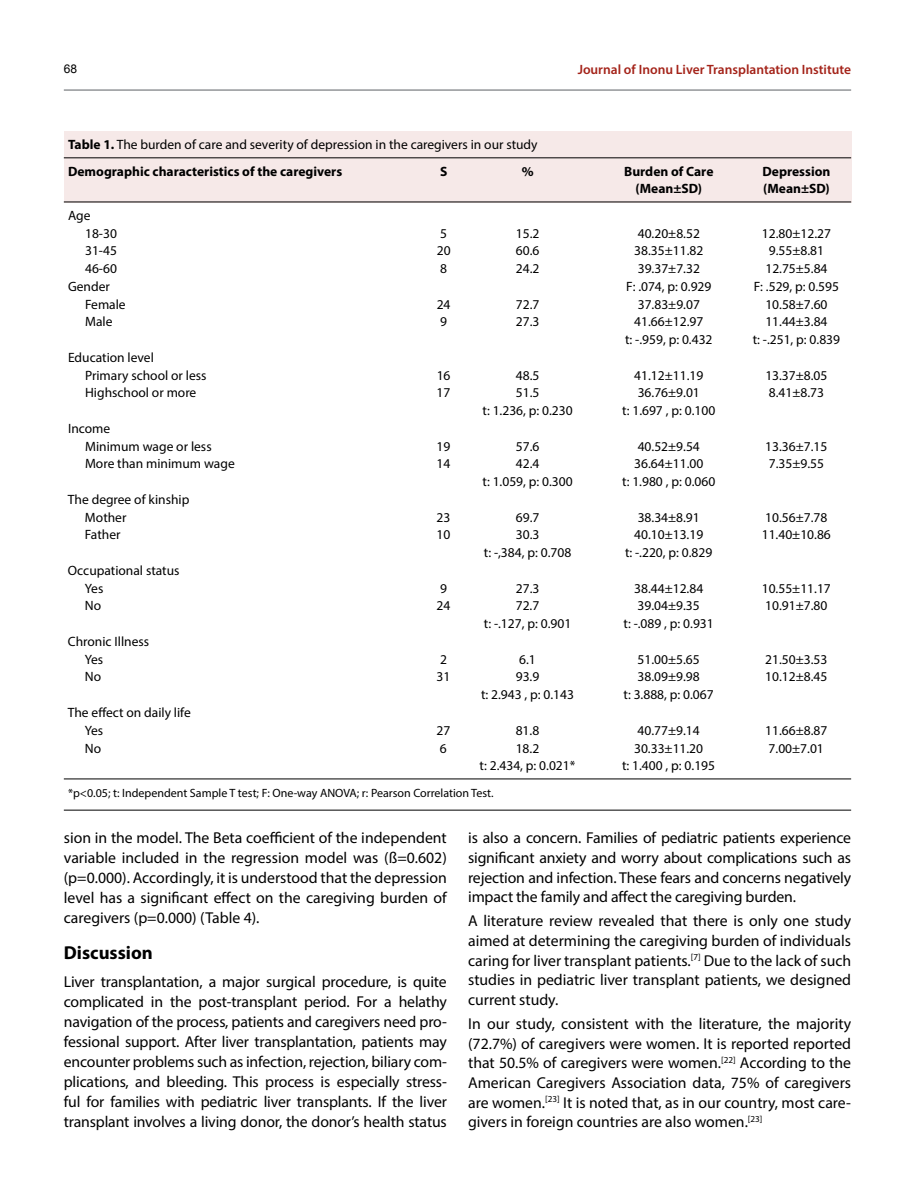
<style>
.page{position:relative;width:915px;height:1191px;background:#fff}
.page>*{position:absolute;margin:0;border:0;box-sizing:border-box;transform-origin:0 0}
.t1{font:700 18.75px "Myriad Pro";color:#000}
.t2{font:15.75px/19.6px "Myriad Pro";letter-spacing:-.005em;color:#000;text-align:justify}
.t3{font:13.5px/17.7px "Myriad Pro";color:#000}
.t4{font:600 13.5px "Myriad Pro";color:#a42319}
.t5{font:700 13.5px "Myriad Pro";color:#000}
.t6{font:12px "Myriad Pro";color:#000}
.t7{font:12px "Arial";color:#000}
.s1{font-weight:700}
</style>
<div class="page">
<hr style="left:64px;top:89px;width:786px;height:2px;background:#939598">
<div style="left:64px;top:131px;width:786px;height:71px;background:#f6e9e8"></div>
<hr style="left:64px;top:158px;width:786px;height:1px;background:#000">
<hr style="left:64px;top:778px;width:786px;height:1px;background:#000">
<hr style="left:64px;top:810px;width:786px;height:1px;background:#000">
<hr style="left:64px;top:202px;width:786px;height:1px;background:#000">
<p class="t7" style="left:64px;top:60px;width:15px">68</p>
<p class="t4" style="left:577px;top:61px;width:275px">Journal of Inonu Liver Transplantation Institute</p>
<p class="t3" style="left:68px;top:132px;width:471px;line-height:26.2px"><span class="s1">Table 1.</span> The burden of care and severity of depression in the caregivers in our study<br><span class="s1">Demographic characteristics of the caregivers</span></p>
<p class="t5" style="left:440px;top:162px;width:9px">S</p>
<p class="t5" style="left:521px;top:162px;width:13px">%</p>
<p class="t5" style="left:624px;top:162px;width:91px">Burden of Care</p>
<p class="t5" style="left:762px;top:162px;width:69px">Depression</p>
<p class="t5" style="left:635px;top:180px;width:68px">(Mean±SD)</p>
<p class="t5" style="left:762px;top:180px;width:68px">(Mean±SD)</p>
<p class="t3" style="left:85px;top:206px;width:33px;text-indent:-17px">Age<br>18-30</p>
<p class="t3" style="left:440px;top:224px;width:8px">5</p>
<p class="t3" style="left:515px;top:224px;width:25px">15.2</p>
<p class="t3" style="left:637px;top:224px;width:64px">40.20±8.52</p>
<p class="t3" style="left:761px;top:224px;width:71px">12.80±12.27</p>
<p class="t3" style="left:85px;top:242px;width:33px">31-45</p>
<p class="t3" style="left:436px;top:242px;width:15px">20</p>
<p class="t3" style="left:515px;top:242px;width:25px">60.6</p>
<p class="t3" style="left:634px;top:242px;width:71px">38.35±11.82</p>
<p class="t3" style="left:768px;top:242px;width:57px">9.55±8.81</p>
<p class="t3" style="left:85px;top:259px;width:33px">46-60</p>
<p class="t3" style="left:440px;top:259px;width:8px">8</p>
<p class="t3" style="left:515px;top:259px;width:25px">24.2</p>
<p class="t3" style="left:637px;top:259px;width:64px">39.37±7.32</p>
<p class="t3" style="left:765px;top:259px;width:64px">12.75±5.84</p>
<p class="t3" style="left:68px;top:277px;width:43px">Gender</p>
<p class="t3" style="left:626px;top:277px;width:87px">F: .074, p: 0.929</p>
<p class="t3" style="left:753px;top:277px;width:87px">F: .529, p: 0.595</p>
<p class="t3" style="left:85px;top:295px;width:42px">Female</p>
<p class="t3" style="left:436px;top:295px;width:15px">24</p>
<p class="t3" style="left:515px;top:295px;width:25px">72.7</p>
<p class="t3" style="left:637px;top:295px;width:64px">37.83±9.07</p>
<p class="t3" style="left:765px;top:295px;width:64px">10.58±7.60</p>
<p class="t3" style="left:85px;top:313px;width:29px">Male</p>
<p class="t3" style="left:440px;top:313px;width:8px">9</p>
<p class="t3" style="left:515px;top:313px;width:25px">27.3</p>
<p class="t3" style="left:634px;top:313px;width:71px">41.66±12.97</p>
<p class="t3" style="left:765px;top:313px;width:64px">11.44±3.84</p>
<p class="t3" style="left:625px;top:330px;width:89px">t: -.959, p: 0.432</p>
<p class="t3" style="left:752px;top:330px;width:89px">t: -.251, p: 0.839</p>
<p class="t3" style="left:85px;top:348px;width:123px;text-indent:-17px">Education level<br>Primary school or less</p>
<p class="t3" style="left:436px;top:366px;width:15px">16</p>
<p class="t3" style="left:515px;top:366px;width:25px">48.5</p>
<p class="t3" style="left:634px;top:366px;width:71px">41.12±11.19</p>
<p class="t3" style="left:765px;top:366px;width:64px">13.37±8.05</p>
<p class="t3" style="left:85px;top:384px;width:113px">Highschool or more</p>
<p class="t3" style="left:436px;top:384px;width:15px">17</p>
<p class="t3" style="left:515px;top:384px;width:25px">51.5</p>
<p class="t3" style="left:637px;top:384px;width:64px">36.76±9.01</p>
<p class="t3" style="left:768px;top:384px;width:57px">8.41±8.73</p>
<p class="t3" style="left:482px;top:401px;width:92px">t: 1.236, p: 0.230</p>
<p class="t3" style="left:622px;top:401px;width:94px">t: 1.697 , p: 0.100</p>
<p class="t3" style="left:85px;top:419px;width:128px;text-indent:-17px">Income<br>Minimum wage or less</p>
<p class="t3" style="left:436px;top:437px;width:15px">19</p>
<p class="t3" style="left:515px;top:437px;width:25px">57.6</p>
<p class="t3" style="left:637px;top:437px;width:64px">40.52±9.54</p>
<p class="t3" style="left:765px;top:437px;width:64px">13.36±7.15</p>
<p class="t3" style="left:85px;top:455px;width:151px">More than minimum wage</p>
<p class="t3" style="left:436px;top:455px;width:15px">14</p>
<p class="t3" style="left:515px;top:455px;width:25px">42.4</p>
<p class="t3" style="left:634px;top:455px;width:71px">36.64±11.00</p>
<p class="t3" style="left:768px;top:455px;width:57px">7.35±9.55</p>
<p class="t3" style="left:482px;top:472px;width:92px">t: 1.059, p: 0.300</p>
<p class="t3" style="left:622px;top:472px;width:94px">t: 1.980 , p: 0.060</p>
<p class="t3" style="left:85px;top:490px;width:106px;text-indent:-17px">The degree of kinship<br>Mother</p>
<p class="t3" style="left:436px;top:508px;width:15px">23</p>
<p class="t3" style="left:515px;top:508px;width:25px">69.7</p>
<p class="t3" style="left:637px;top:508px;width:64px">38.34±8.91</p>
<p class="t3" style="left:765px;top:508px;width:64px">10.56±7.78</p>
<p class="t3" style="left:85px;top:526px;width:37px">Father</p>
<p class="t3" style="left:436px;top:526px;width:15px">10</p>
<p class="t3" style="left:515px;top:526px;width:25px">30.3</p>
<p class="t3" style="left:634px;top:526px;width:71px">40.10±13.19</p>
<p class="t3" style="left:761px;top:526px;width:71px">11.40±10.86</p>
<p class="t3" style="left:483px;top:543px;width:89px">t: -,384, p: 0.708</p>
<p class="t3" style="left:624px;top:543px;width:89px">t: -.220, p: 0.829</p>
<p class="t3" style="left:85px;top:561px;width:96px;text-indent:-17px">Occupational status<br>Yes</p>
<p class="t3" style="left:440px;top:579px;width:8px">9</p>
<p class="t3" style="left:515px;top:579px;width:25px">27.3</p>
<p class="t3" style="left:634px;top:579px;width:71px">38.44±12.84</p>
<p class="t3" style="left:761px;top:579px;width:71px">10.55±11.17</p>
<p class="t3" style="left:85px;top:597px;width:18px">No</p>
<p class="t3" style="left:436px;top:597px;width:15px">24</p>
<p class="t3" style="left:515px;top:597px;width:25px">72.7</p>
<p class="t3" style="left:637px;top:597px;width:64px">39.04±9.35</p>
<p class="t3" style="left:765px;top:597px;width:64px">10.91±7.80</p>
<p class="t3" style="left:483px;top:614px;width:89px">t: -.127, p: 0.901</p>
<p class="t3" style="left:623px;top:614px;width:92px">t: -.089 , p: 0.931</p>
<p class="t3" style="left:85px;top:632px;width:66px;text-indent:-17px">Chronic Illness<br>Yes</p>
<p class="t3" style="left:440px;top:650px;width:8px">2</p>
<p class="t3" style="left:519px;top:650px;width:18px">6.1</p>
<p class="t3" style="left:637px;top:650px;width:64px">51.00±5.65</p>
<p class="t3" style="left:765px;top:650px;width:64px">21.50±3.53</p>
<p class="t3" style="left:85px;top:668px;width:18px">No</p>
<p class="t3" style="left:436px;top:668px;width:15px">31</p>
<p class="t3" style="left:515px;top:668px;width:25px">93.9</p>
<p class="t3" style="left:637px;top:668px;width:64px">38.09±9.98</p>
<p class="t3" style="left:765px;top:668px;width:64px">10.12±8.45</p>
<p class="t3" style="left:481px;top:685px;width:94px">t: 2.943 , p: 0.143</p>
<p class="t3" style="left:623px;top:685px;width:92px">t: 3.888, p: 0.067</p>
<p class="t3" style="left:85px;top:703px;width:107px;text-indent:-17px">The effect on daily life<br>Yes</p>
<p class="t3" style="left:436px;top:721px;width:15px">27</p>
<p class="t3" style="left:515px;top:721px;width:25px">81.8</p>
<p class="t3" style="left:637px;top:721px;width:64px">40.77±9.14</p>
<p class="t3" style="left:764px;top:721px;width:64px">11.66±8.87</p>
<p class="t3" style="left:85px;top:739px;width:18px">No</p>
<p class="t3" style="left:440px;top:739px;width:8px">6</p>
<p class="t3" style="left:515px;top:739px;width:25px">18.2</p>
<p class="t3" style="left:634px;top:739px;width:71px">30.33±11.20</p>
<p class="t3" style="left:768px;top:739px;width:57px">7.00±7.01</p>
<p class="t3" style="left:479px;top:756px;width:97px">t: 2.434, p: 0.021*</p>
<p class="t3" style="left:622px;top:756px;width:94px">t: 1.400 , p: 0.195</p>
<p class="t6" style="left:68px;top:785px;width:427px">*p&lt;0.05; t: Independent Sample T test; F: One-way ANOVA; r: Pearson Correlation Test.</p>
<p class="t2" style="left:64px;top:827px;width:384px">sion in the model. The Beta coefficient of the independent variable included in the regression model was (ß=0.602) (p=0.000). Accordingly, it is understood that the depression level has a significant effect on the caregiving burden of caregivers (p=0.000) (Table 4).</p>
<p class="t1" style="left:64px;top:940px;width:91px">Discussion</p>
<p class="t2" style="left:64px;top:971px;width:384px">Liver transplantation, a major surgical procedure, is quite complicated in the post-transplant period. For a helathy navigation of the process, patients and caregivers need pro&shy;fessional support. After liver transplantation, patients may encounter problems such as infection, rejection, biliary com&shy;plications, and bleeding. This process is especially stress&shy;ful for families with pediatric liver transplants. If the liver transplant involves a living donor, the donor’s health status</p>
<p class="t2" style="left:468px;top:828px;width:384px">is also a concern. Families of pediatric patients experience significant anxiety and worry about complications such as rejection and infection. These fears and concerns negatively impact the family and affect the caregiving burden.</p>
<p class="t2" style="left:468px;top:911px;width:384px">A literature review revealed that there is only one study aimed at determining the caregiving burden of individuals caring for liver transplant patients.<sup>[7]</sup> Due to the lack of such studies in pediatric liver transplant patients, we designed current study.</p>
<p class="t2" style="left:468px;top:1013px;width:384px">In our study, consistent with the literature, the majority (72.7%) of caregivers were women. It is reported reported that 50.5% of caregivers were women.<sup>[22]</sup> According to the American Caregivers Association data, 75% of caregivers are women.<sup>[23]</sup> It is noted that, as in our country, most care&shy;givers in foreign countries are also women.<sup>[23]</sup></p>
</div>
